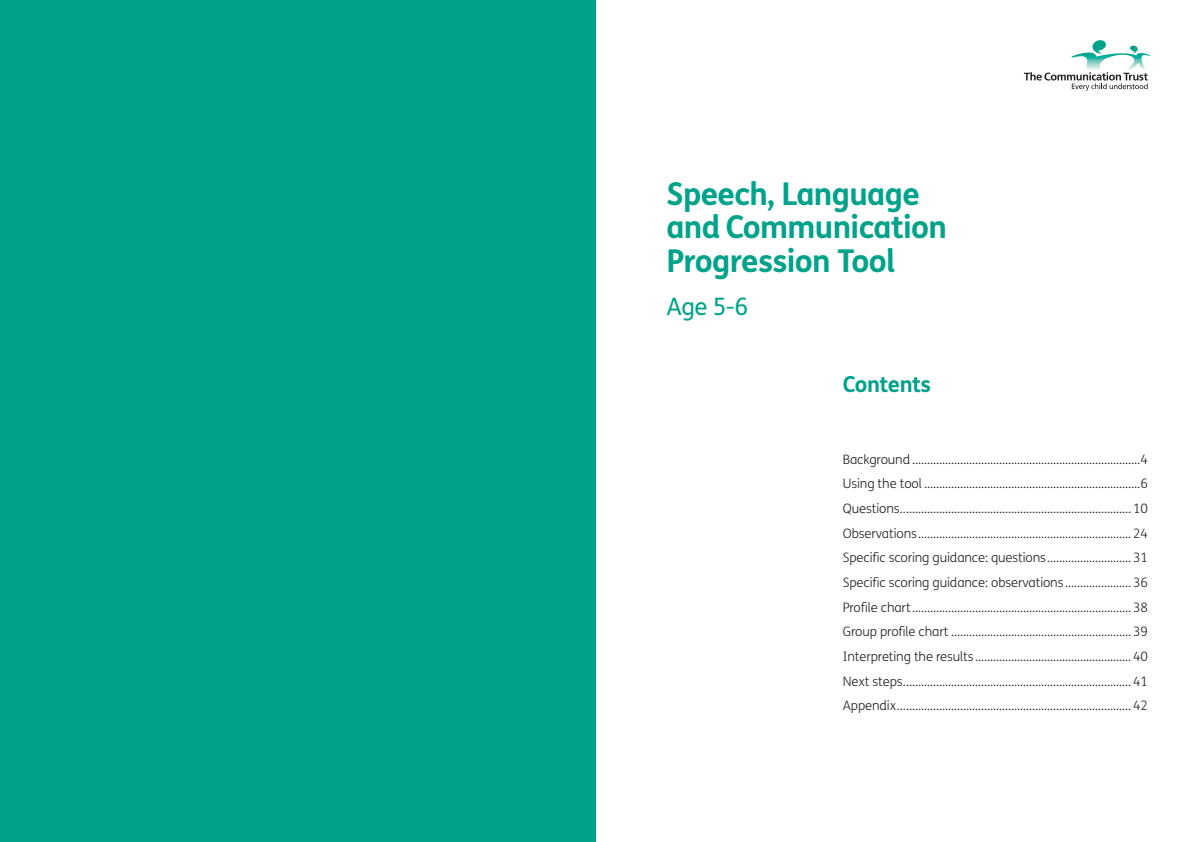
<style>
.page{position:relative;width:1191px;height:842px;background:#fff}
.page>*{position:absolute;margin:0;border:0;box-sizing:border-box;transform-origin:0 0}
.Headline{font:700 31.4px/33.3px "FS Me";letter-spacing:-.02em;color:#00a38a}
.Headline-2{font:24px "FS Me";color:#00a38a}
.Headline-3{font:700 22px "FS Me";letter-spacing:-.02em;color:#00a38a}
.Body{font:300 13px "FS Me";letter-spacing:-.01em;color:#231f20}
</style>
<div class="page">
<div style="left:0;top:0;width:595px;height:842px;background:#00a38a"></div>
<svg style="left:1024px;top:40px;width:126px;height:51px"></svg>
<p class="Headline" style="left:666px;top:176px;width:282px">Speech, Language and Communication<br>Progression Tool</p>
<p class="Headline-2" style="left:666px;top:290px;width:83px">Age 5-6</p>
<p class="Headline-3" style="left:843px;top:367px;width:90px">Contents</p>
<p class="Body" style="left:843px;top:450px;width:307px">Background............................................................................4</p>
<p class="Body" style="left:843px;top:475px;width:307px">Using the tool ........................................................................6</p>
<p class="Body" style="left:843px;top:499px;width:307px">Questions.............................................................................10</p>
<p class="Body" style="left:843px;top:524px;width:307px">Observations.......................................................................24</p>
<p class="Body" style="left:843px;top:549px;width:307px">Specific scoring guidance: questions............................31</p>
<p class="Body" style="left:843px;top:573px;width:307px">Specific scoring guidance: observations ......................36</p>
<p class="Body" style="left:843px;top:598px;width:307px">Profile chart.........................................................................38</p>
<p class="Body" style="left:843px;top:623px;width:307px">Group profile chart ............................................................39</p>
<p class="Body" style="left:843px;top:647px;width:307px">Interpreting the results....................................................40</p>
<p class="Body" style="left:843px;top:672px;width:307px">Next steps............................................................................41</p>
<p class="Body" style="left:843px;top:697px;width:307px">Appendix..............................................................................42</p>
</div>
